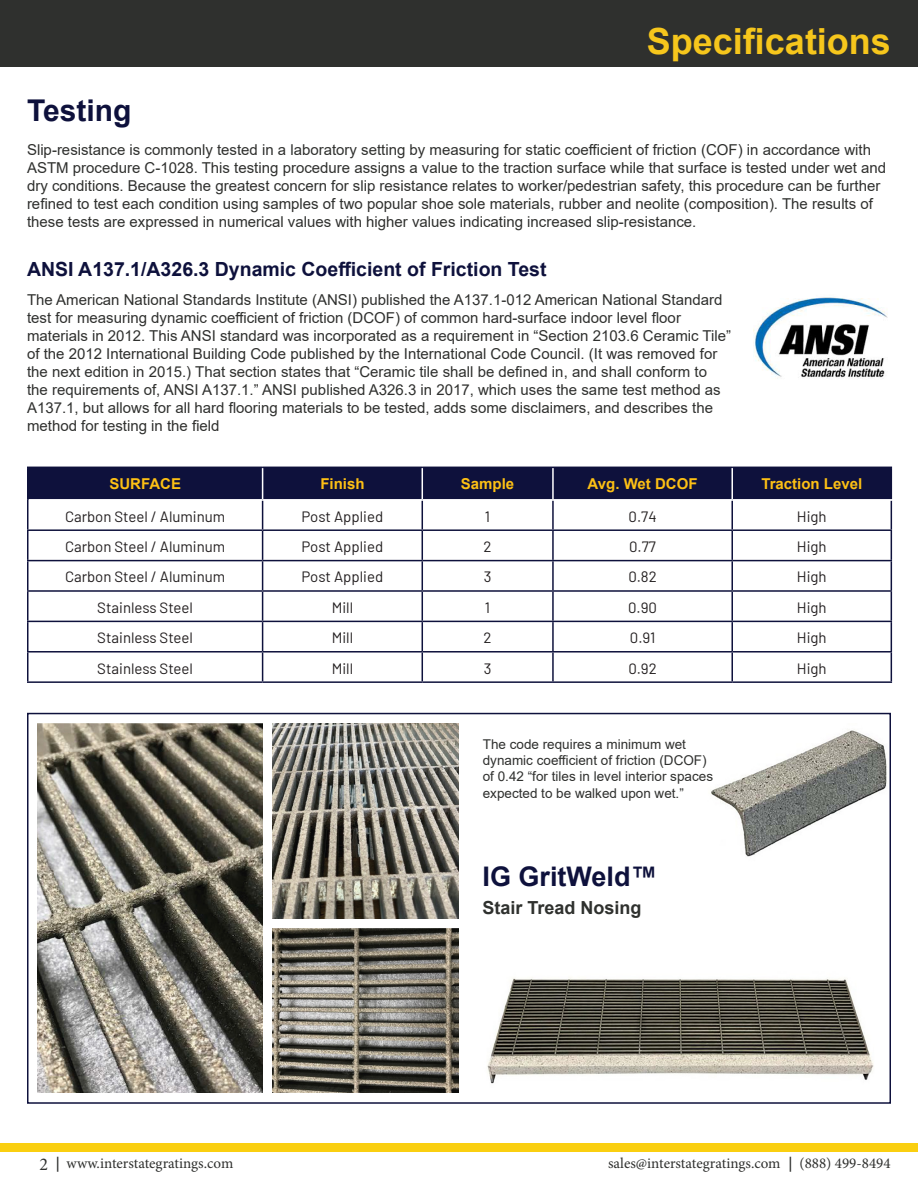
<style>
.page{position:relative;width:918px;height:1188px;background:#fff}
.page>*{position:absolute;margin:0;border:0;box-sizing:border-box;transform-origin:0 0}
.t1{font:700 36px "Arial";color:#f6c61c}
.t2{font:700 30px "Arial";color:#0e113c}
.t3{font:700 27px "Arial";color:#0e113c}
.t4{font:700 19.5px "Arial";color:#0e113c}
.t5{font:700 18px "Arial";color:#2f312e}
.t6{font:15px/18px "Arial";color:#2f302e}
.gotham_6{font:15px "Barlow";color:#231f20}
.t7{font:15px "Minion Pro";color:#2f302e}
._8_gptham_medium_white{font:700 15px "Arial";color:#fdc014}
.t8{font:13.5px/16.2px "Arial";color:#2f302e}
.s1{font-size:18px}
.s2{font-weight:700}
</style>
<div class="page">
<div style="left:0;top:0;width:918px;height:68px;background:#2f302e"></div>
<div style="left:0;top:1144px;width:918px;height:8px;background:#facf10"></div>
<img style="left:711px;top:730px;width:176px;height:127px">
<hr style="left:27px;top:681px;width:236px;height:2px;background:#0e113c">
<hr style="left:263px;top:681px;width:159px;height:2px;background:#0e113c">
<hr style="left:422px;top:681px;width:131px;height:2px;background:#0e113c">
<hr style="left:553px;top:681px;width:179px;height:2px;background:#0e113c">
<hr style="left:732px;top:681px;width:160px;height:2px;background:#0e113c">
<svg style="left:27px;top:467px;width:865px;height:214px"></svg>
<hr style="left:731px;top:468px;width:2px;height:31px;background:#fff">
<hr style="left:732px;top:467px;width:160px;height:1px;background:#0e113c">
<hr style="left:732px;top:499px;width:160px;height:2px;background:#fff">
<hr style="left:891px;top:468px;width:1px;height:31px;background:#0e113c">
<img style="left:754px;top:297px;width:134px;height:81px">
<img style="left:38px;top:724px;width:225px;height:369px">
<div style="left:27px;top:713px;width:864px;height:391px;border:2px solid #0e113c"></div>
<img style="left:487px;top:978px;width:387px;height:106px">
<img style="left:273px;top:724px;width:186px;height:195px">
<img style="left:273px;top:929px;width:185px;height:164px">
<p class="t2" style="left:27px;top:89px;width:106px">Testing</p>
<p class="t1" style="left:647px;top:16px;width:246px">Specifications</p>
<p class="t6" style="left:27px;top:140px;width:861px">Slip-resistance is commonly tested in a laboratory setting by measuring for static coefficient of friction (COF) in accordance with ASTM procedure C-1028. This testing procedure assigns a value to the traction surface while that surface is tested under wet and dry conditions. Because the greatest concern for slip resistance relates to worker/pedestrian safety, this procedure can be further refined to test each condition using samples of two popular shoe sole materials, rubber and neolite (composition). The results of these tests are expressed in numerical values with higher values indicating increased slip-resistance.</p>
<p class="t4" style="left:27px;top:255px;width:521px">ANSI A137.1/A326.3 Dynamic Coefficient of Friction Test</p>
<p class="t6" style="left:27px;top:291px;width:706px">The American National Standards Institute (ANSI) published the A137.1-012 American National Standard test for measuring dynamic coefficient of friction (DCOF) of common hard-surface indoor level floor materials in 2012. This ANSI standard was incorporated as a requirement in “Section 2103.6 Ceramic Tile” of the 2012 International Building Code published by the International Code Council. (It was removed for the next edition in 2015.) That section states that “Ceramic tile shall be defined in, and shall conform to the requirements of, ANSI A137.1.” ANSI published A326.3 in 2017, which uses the same test method as A137.1, but allows for all hard flooring materials to be tested, adds some disclaimers, and describes the method for testing in the field</p>
<p class="_8_gptham_medium_white" style="left:109px;top:473px;width:73px">SURFACE</p>
<p class="_8_gptham_medium_white" style="left:320px;top:473px;width:46px">Finish</p>
<p class="_8_gptham_medium_white" style="left:461px;top:473px;width:55px">Sample</p>
<p class="_8_gptham_medium_white" style="left:588px;top:473px;width:112px">Avg. Wet DCOF</p>
<p class="_8_gptham_medium_white" style="left:761px;top:473px;width:102px">Traction Level</p>
<p class="gotham_6" style="left:65px;top:505px;width:162px">Carbon Steel / Aluminum</p>
<p class="gotham_6" style="left:302px;top:505px;width:83px">Post Applied</p>
<p class="gotham_6" style="left:485px;top:505px;width:7px">1</p>
<p class="gotham_6" style="left:629px;top:505px;width:30px">0.74</p>
<p class="gotham_6" style="left:797px;top:505px;width:31px">High</p>
<p class="gotham_6" style="left:65px;top:536px;width:162px">Carbon Steel / Aluminum</p>
<p class="gotham_6" style="left:302px;top:536px;width:83px">Post Applied</p>
<p class="gotham_6" style="left:484px;top:536px;width:10px">2</p>
<p class="gotham_6" style="left:629px;top:536px;width:28px">0.77</p>
<p class="gotham_6" style="left:797px;top:536px;width:31px">High</p>
<p class="gotham_6" style="left:65px;top:566px;width:162px">Carbon Steel / Aluminum</p>
<p class="gotham_6" style="left:302px;top:566px;width:83px">Post Applied</p>
<p class="gotham_6" style="left:484px;top:566px;width:9px">3</p>
<p class="gotham_6" style="left:628px;top:566px;width:30px">0.82</p>
<p class="gotham_6" style="left:797px;top:566px;width:31px">High</p>
<p class="gotham_6" style="left:97px;top:596px;width:97px">Stainless Steel</p>
<p class="gotham_6" style="left:332px;top:596px;width:23px">Mill</p>
<p class="gotham_6" style="left:485px;top:596px;width:7px">1</p>
<p class="gotham_6" style="left:628px;top:596px;width:30px">0.90</p>
<p class="gotham_6" style="left:797px;top:596px;width:31px">High</p>
<p class="gotham_6" style="left:97px;top:627px;width:97px">Stainless Steel</p>
<p class="gotham_6" style="left:332px;top:627px;width:23px">Mill</p>
<p class="gotham_6" style="left:484px;top:627px;width:10px">2</p>
<p class="gotham_6" style="left:630px;top:627px;width:27px">0.91</p>
<p class="gotham_6" style="left:797px;top:627px;width:31px">High</p>
<p class="gotham_6" style="left:97px;top:657px;width:97px">Stainless Steel</p>
<p class="gotham_6" style="left:332px;top:657px;width:23px">Mill</p>
<p class="gotham_6" style="left:484px;top:657px;width:9px">3</p>
<p class="gotham_6" style="left:628px;top:657px;width:30px">0.92</p>
<p class="gotham_6" style="left:797px;top:657px;width:31px">High</p>
<p class="t8" style="left:483px;top:736px;width:232px">The code requires a minimum wet dynamic coefficient of friction (DCOF) of 0.42 “for tiles in level interior spaces expected to be walked upon wet.”</p>
<p class="t3" style="left:483px;top:858px;width:177px">IG GritWeld™</p>
<p class="t5" style="left:483px;top:895px;width:161px">Stair Tread Nosing</p>
<p class="t7" style="left:40px;top:1153px;width:195px"><span class="s1">2</span> <span class="s2">|</span> www.interstategratings.com</p>
<p class="t7" style="left:608px;top:1153px;width:284px">sales@interstategratings.com <span class="s2">|</span> (888) 499-8494</p>
</div>
